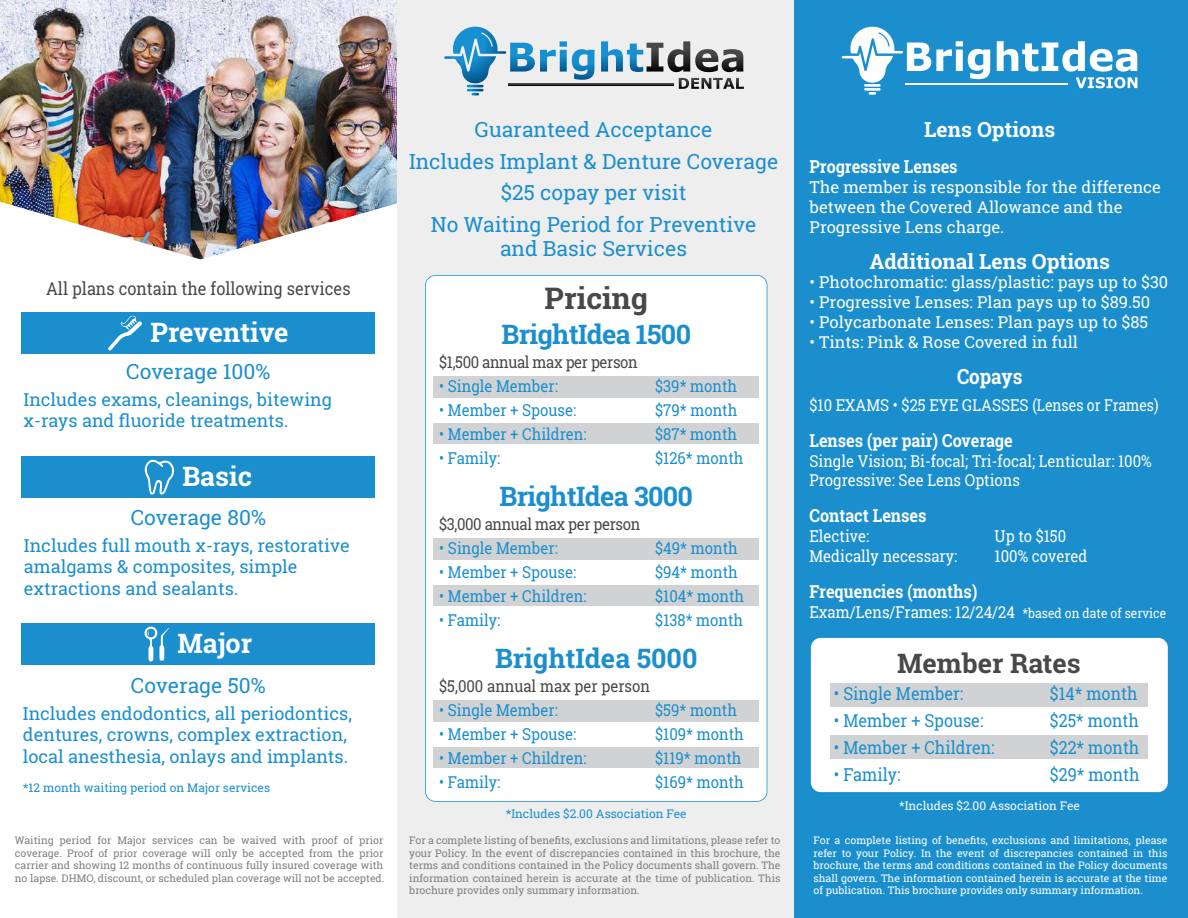
<style>
.page{position:relative;width:1188px;height:918px;background:#fff}
.page>*{position:absolute;margin:0;border:0;box-sizing:border-box;transform-origin:0 0}
.t1{font:700 30px "Roboto Slab";color:#48484a}
.t2{font:700 27px "Roboto Slab";letter-spacing:-.025em;color:#1b8fce}
.t3{font:700 27px "Roboto Slab";color:#fff}
.t4{font:700 27px "Roboto Slab";color:#1b8fce}
.t5{font:700 27px "Roboto Slab";color:#48484a}
.t6{font:21px/31.5px "Roboto Slab";color:#1b8fce;text-align:center}
.t7{font:700 21px "Roboto Slab";color:#fff}
.t8{font:700 21px "Roboto Slab";color:#fff;scale:.9 1}
.t9{font:18px/21.6px "Roboto Slab";color:#1b8fce}
.t10{font:18px "Roboto Slab";color:#1b8fce;scale:.9 1}
.t11{font:700 18px "Roboto Slab";color:#fff;scale:.9 1}
.t12{font:18px "Roboto Slab";color:#48484a;scale:.9 1}
.t13{font:16.5px "Roboto Slab";color:#1b8fce;scale:.9 1}
.t14{font:16.5px/19.8px "Roboto Slab";color:#fff}
.t15{font:16.5px/19.8px "Roboto Slab";color:#fff;scale:.9 1}
.t16{font:16.5px "Roboto Slab";letter-spacing:-.025em;color:#48484a;scale:.9 1}
.t17{font:16.5px "Roboto Slab";color:#48484a;scale:.9 1}
.t18{font:12px "Roboto Slab";color:#1b8fce}
.t19{font:12px "Roboto Slab";color:#fff}
.t20{font:10.5px/12.6px "Roboto Slab";color:#808083;text-align:justify}
.t21{font:10.5px/12.6px "Roboto Slab";color:#fff;text-align:justify}
.s1{font-size:13.5px}
</style>
<div class="page">
<img style="left:0;top:0;width:398px;height:201px">
<svg style="left:0;top:201px;width:398px;height:717px"></svg>
<div style="left:21px;top:456px;width:354px;height:41px;background:#1b8fce"></div>
<svg style="left:145px;top:459px;width:30px;height:36px"></svg>
<div style="left:21px;top:624px;width:354px;height:41px;background:#1b8fce"></div>
<svg style="left:144px;top:626px;width:25px;height:36px"></svg>
<div style="left:21px;top:312px;width:354px;height:42px;background:#1b8fce"></div>
<svg style="left:108px;top:315px;width:34px;height:36px"></svg>
<div style="left:398px;top:0;width:410px;height:918px;background:#eee"></div>
<div style="left:794px;top:0;width:394px;height:918px;background:#1b8fce"></div>
<hr style="left:864px;top:84px;width:17px;height:3px;background:#fff">
<hr style="left:864px;top:88px;width:17px;height:3px;background:#fff">
<svg style="left:869px;top:92px;width:7px;height:3px"></svg>
<svg style="left:842px;top:27px;width:148px;height:56px"></svg>
<hr style="left:906px;top:83px;width:162px;height:1px;background:#fff">
<svg style="left:997px;top:41px;width:140px;height:47px"></svg>
<svg style="left:444px;top:27px;width:150px;height:68px"></svg>
<svg style="left:601px;top:41px;width:142px;height:31px"></svg>
<svg style="left:679px;top:78px;width:65px;height:11px"></svg>
<hr style="left:509px;top:84px;width:164px;height:1px;background:#3a3a3b">
<div style="left:425px;top:275px;width:342px;height:527px;background:#fff"></div>
<div style="left:433px;top:423px;width:326px;height:21px;background:#d1d2d3"></div>
<div style="left:433px;top:376px;width:326px;height:22px;background:#d1d2d3"></div>
<div style="left:433px;top:585px;width:326px;height:21px;background:#d1d2d3"></div>
<div style="left:433px;top:538px;width:326px;height:22px;background:#d1d2d3"></div>
<div style="left:433px;top:747px;width:326px;height:21px;background:#d1d2d3"></div>
<div style="left:433px;top:700px;width:326px;height:22px;background:#d1d2d3"></div>
<div style="left:811px;top:638px;width:357px;height:154px;background:#fff;border-radius:10px"></div>
<div style="left:831px;top:683px;width:317px;height:24px;background:#d1d2d3"></div>
<div style="left:831px;top:735px;width:317px;height:24px;background:#d1d2d3"></div>
<h3 class="t12" style="left:46px;top:277px;width:340px">All plans contain the following services</h3>
<h2 class="t3" style="left:151px;top:314px;width:139px">Preventive</h2>
<h3 class="t6" style="left:126px;top:355px;width:146px">Coverage 100%</h3>
<h3 class="t9" style="left:24px;top:388px;width:310px">Includes exams, cleanings, bitewing x-rays and fluoride treatments.</h3>
<h2 class="t3" style="left:182px;top:458px;width:71px">Basic</h2>
<h3 class="t6" style="left:131px;top:501px;width:137px">Coverage 80%</h3>
<h3 class="t9" style="left:24px;top:534px;width:327px">Includes full mouth x-rays, restorative amalgams &amp; composites, simple extractions and sealants.</h3>
<h2 class="t3" style="left:178px;top:625px;width:76px">Major</h2>
<h3 class="t6" style="left:131px;top:669px;width:136px">Coverage 50%</h3>
<h3 class="t9" style="left:23px;top:702px;width:330px">Includes endodontics, all periodontics, dentures, crowns, complex extraction, local anesthesia, onlays and implants.</h3>
<p class="t18" style="left:23px;top:779px;width:249px">*12 month waiting period on Major services</p>
<h3 class="t6" style="left:409px;top:114px;width:371px">Guaranteed Acceptance<br>Includes Implant &amp; Denture Coverage $25 copay per visit<br>No Waiting Period for Preventive</h3>
<h3 class="t6" style="left:500px;top:232px;width:189px">and Basic Services</h3>
<h1 class="t1" style="left:545px;top:278px;width:105px">Pricing</h1>
<h2 class="t2" style="left:502px;top:316px;width:191px">BrightIdea 1500</h2>
<h3 class="t16" style="left:439px;top:351px;width:222px">$1,500 annual max per person</h3>
<h3 class="t13" style="left:439px;top:375px;width:133px">• Single Member:</h3>
<h3 class="t13" style="left:655px;top:375px;width:93px">$39* month</h3>
<h3 class="t13" style="left:439px;top:399px;width:154px">• Member + Spouse:</h3>
<h3 class="t13" style="left:655px;top:399px;width:93px">$79* month</h3>
<h3 class="t13" style="left:439px;top:423px;width:165px">• Member + Children:</h3>
<h3 class="t13" style="left:655px;top:423px;width:93px">$87* month</h3>
<h3 class="t13" style="left:439px;top:447px;width:69px">• Family:</h3>
<h3 class="t13" style="left:655px;top:447px;width:99px">$126* month</h3>
<h2 class="t2" style="left:500px;top:478px;width:195px">BrightIdea 3000</h2>
<h3 class="t16" style="left:439px;top:513px;width:225px">$3,000 annual max per person</h3>
<h3 class="t13" style="left:439px;top:537px;width:133px">• Single Member:</h3>
<h3 class="t13" style="left:655px;top:537px;width:93px">$49* month</h3>
<h3 class="t13" style="left:439px;top:561px;width:154px">• Member + Spouse:</h3>
<h3 class="t13" style="left:655px;top:561px;width:93px">$94* month</h3>
<h3 class="t13" style="left:439px;top:585px;width:165px">• Member + Children:</h3>
<h3 class="t13" style="left:655px;top:585px;width:100px">$104* month</h3>
<h3 class="t13" style="left:439px;top:609px;width:69px">• Family:</h3>
<h3 class="t13" style="left:655px;top:609px;width:99px">$138* month</h3>
<h2 class="t4" style="left:495px;top:640px;width:204px">BrightIdea 5000</h2>
<h3 class="t17" style="left:439px;top:675px;width:236px">$5,000 annual max per person</h3>
<h3 class="t13" style="left:439px;top:699px;width:133px">• Single Member:</h3>
<h3 class="t13" style="left:655px;top:699px;width:92px">$59* month</h3>
<h3 class="t13" style="left:439px;top:723px;width:154px">• Member + Spouse:</h3>
<h3 class="t13" style="left:655px;top:723px;width:100px">$109* month</h3>
<h3 class="t13" style="left:439px;top:747px;width:165px">• Member + Children:</h3>
<h3 class="t13" style="left:655px;top:747px;width:97px">$119* month</h3>
<h3 class="t13" style="left:439px;top:771px;width:69px">• Family:</h3>
<h3 class="t13" style="left:655px;top:771px;width:100px">$169* month</h3>
<p class="t18" style="left:506px;top:806px;width:182px">*Includes $2.00 Association Fee</p>
<p class="t20" style="left:15px;top:834px;width:371px">Waiting period for Major services can be waived with proof of prior coverage. Proof of prior coverage will only be accepted from the prior carrier and showing 12 months of continuous fully insured coverage with no lapse. DHMO, discount, or scheduled plan coverage will not be accepted.</p>
<p class="t20" style="left:409px;top:834px;width:373px">For a complete listing of benefits, exclusions and limitations, please refer to your Policy. In the event of discrepancies contained in this brochure, the terms and conditions contained in the Policy documents shall govern. The information contained herein is accurate at the time of publication. This brochure provides only summary information.</p>
<h3 class="t7" style="left:924px;top:115px;width:132px">Lens Options</h3>
<h3 class="t11" style="left:810px;top:154px;width:166px">Progressive Lenses</h3>
<h3 class="t14" style="left:810px;top:177px;width:353px">The member is responsible for the difference between the Covered Allowance and the<br>Progressive Lens charge.</h3>
<h3 class="t7" style="left:869px;top:247px;width:242px">Additional Lens Options</h3>
<h3 class="t14" style="left:810px;top:272px;width:360px">• Photochromatic: glass/plastic: pays up to $30</h3>
<h3 class="t14" style="left:810px;top:292px;width:342px">• Progressive Lenses: Plan pays up to $89.50</h3>
<h3 class="t14" style="left:810px;top:312px;width:340px">• Polycarbonate Lenses: Plan pays up to $85</h3>
<h3 class="t14" style="left:809px;top:332px;width:270px">• Tints: Pink &amp; Rose Covered in full</h3>
<h3 class="t8" style="left:957px;top:362px;width:74px">Copays</h3>
<h3 class="t15" style="left:810px;top:395px;width:389px">$10 EXAMS • $25 EYE GLASSES (Lenses or Frames)</h3>
<h3 class="t11" style="left:810px;top:428px;width:227px">Lenses (per pair) Coverage</h3>
<h3 class="t15" style="left:810px;top:451px;width:382px">Single Vision; Bi-focal; Tri-focal; Lenticular: 100%<br>Progressive: See Lens Options</h3>
<h3 class="t11" style="left:810px;top:504px;width:132px">Contact Lenses</h3>
<h3 class="t15" style="left:810px;top:526px;width:68px">Elective:</h3>
<h3 class="t15" style="left:995px;top:526px;width:81px">Up to $150</h3>
<h3 class="t15" style="left:810px;top:546px;width:166px">Medically necessary:</h3>
<h3 class="t15" style="left:995px;top:546px;width:104px">100% covered</h3>
<h3 class="t11" style="left:810px;top:579px;width:188px">Frequencies (months)</h3>
<h3 class="t15" style="left:810px;top:602px;width:398px">Exam/Lens/Frames: 12/24/24 <span class="s1">*based on date of service</span></h3>
<h2 class="t5" style="left:897px;top:645px;width:185px">Member Rates</h2>
<h3 class="t10" style="left:834px;top:682px;width:145px">• Single Member:</h3>
<h3 class="t10" style="left:1050px;top:682px;width:99px">$14* month</h3>
<h3 class="t10" style="left:834px;top:709px;width:167px">• Member + Spouse:</h3>
<h3 class="t10" style="left:1050px;top:709px;width:100px">$25* month</h3>
<h3 class="t10" style="left:834px;top:736px;width:180px">• Member + Children:</h3>
<h3 class="t10" style="left:1050px;top:736px;width:101px">$22* month</h3>
<h3 class="t10" style="left:834px;top:763px;width:75px">• Family:</h3>
<h3 class="t10" style="left:1050px;top:763px;width:101px">$29* month</h3>
<p class="t19" style="left:899px;top:797px;width:182px">*Includes $2.00 Association Fee</p>
<p class="t21" style="left:813px;top:834px;width:356px">For a complete listing of benefits, exclusions and limitations, please refer to your Policy. In the event of discrepancies contained in this brochure, the terms and conditions contained in the Policy documents shall govern. The information contained herein is accurate at the time of publication. This brochure provides only summary information.</p>
</div>
